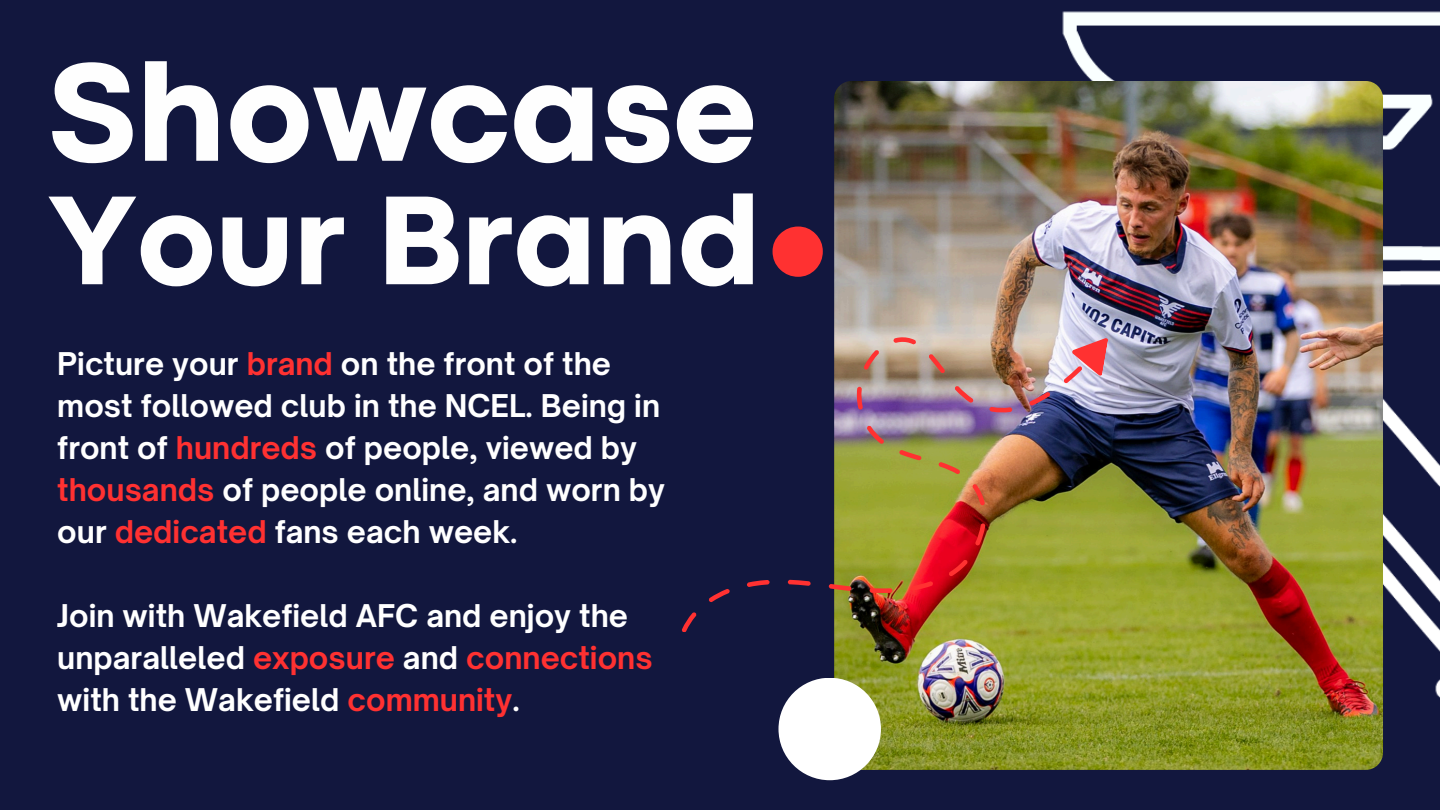
<style>
.page{position:relative;width:1440px;height:810px;background:#12173e}
.page>*{position:absolute;margin:0;border:0;box-sizing:border-box;transform-origin:0 0}
.t1{font:900 267.5px "Open Sauce One";color:#ff3131}
.t2{font:800 144.7px "Codec Pro";color:#fefefe}
.t3{font:800 132px "Codec Pro";color:#fefefe}
.t4{font:700 30px/42px "Open Sauce One";color:#fff}
.s1{color:#ff3131}
</style>
<div class="page">
<img style="left:979px;top:11px;width:461px;height:759px">
<img style="left:834px;top:81px;width:549px;height:688px;border-radius:17px">
<div style="left:778px;top:678px;width:103px;height:102px;background:#fff;border-radius:50%"></div>
<svg style="left:1083px;top:333px;width:25px;height:43px"></svg>
<img style="left:682px;top:307px;width:401px;height:385px">
<p class="t2" style="left:48px;top:61px;width:710px">Showcase</p>
<h1 class="t3" style="left:48px;top:194px;width:714px">Your Brand</h1>
<p class="t1" style="left:765px;top:6px;width:68px">.</p>
<p class="t4" style="left:57px;top:343px;width:609px">Picture your <span class="s1">brand</span> on the front of the most followed club in the NCEL. Being in front of <span class="s1">hundreds</span> of people, viewed by <span class="s1">thousands</span> of people online, and worn by our <span class="s1">dedicated</span> fans each week.</p>
<h1 class="t4" style="left:57px;top:595px;width:597px">Join with Wakefield AFC and enjoy the unparalleled <span class="s1">exposure</span> and <span class="s1">connections </span>with the Wakefield <span class="s1">community</span>.</h1>
</div>
